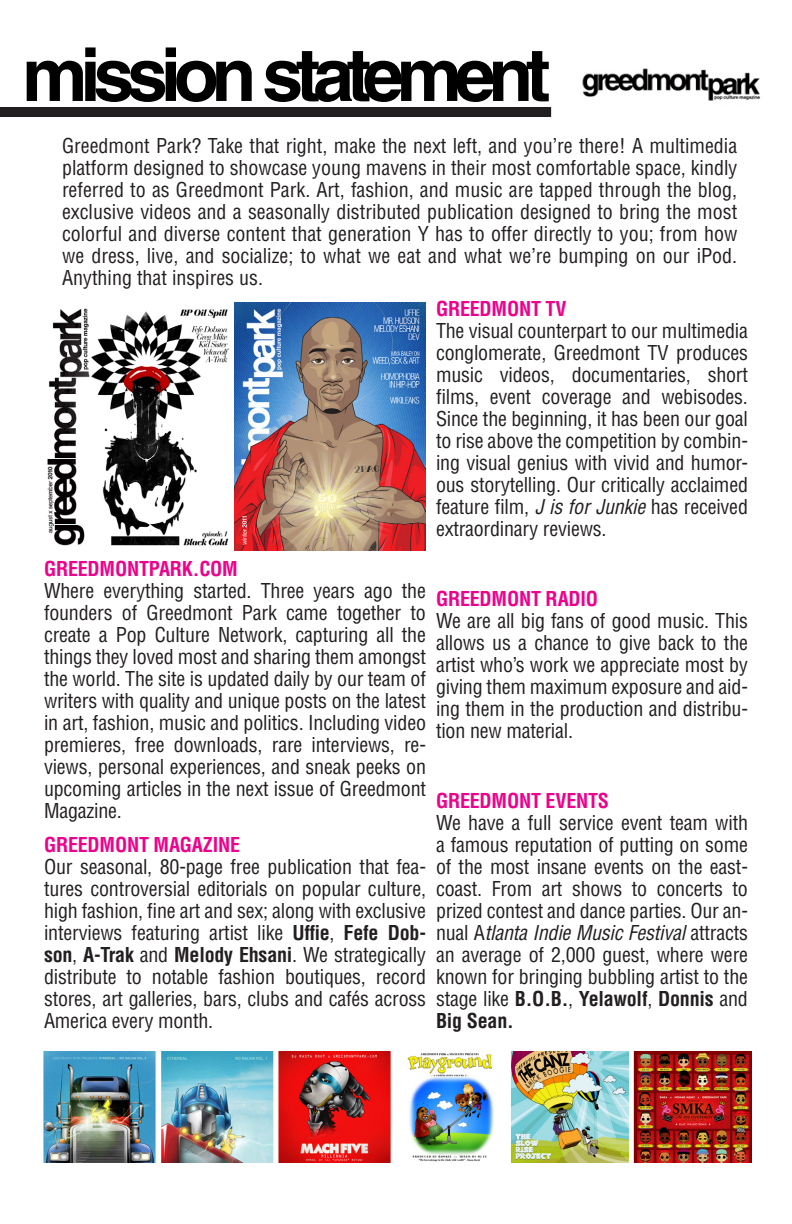
<style>
.page{position:relative;width:792px;height:1224px;background:#fff}
.page>*{position:absolute;margin:0;border:0;box-sizing:border-box;transform-origin:0 0}
.t1{font:700 73.8px "Helvetica LT Std";letter-spacing:-.1em;color:#000}
.t2{font:condensed 20px/22px "Helvetica LT Std";letter-spacing:-.01em;color:#231f20;text-align:justify}
.t3{font:700 condensed 20px "Helvetica LT Std";letter-spacing:-.01em;color:#ed028c}
.s1{font-weight:700}
.s2{font-style:italic}
</style>
<div class="page">
<img style="left:47px;top:302px;width:379px;height:249px">
<div style="left:0;top:107px;width:551px;height:10px;background:#231f20"></div>
<img style="left:43px;top:1051px;width:709px;height:112px">
<img style="left:582px;top:68px;width:179px;height:33px">
<p class="t1" style="left:22px;top:30px;width:530px">mission statement</p>
<p class="t2" style="left:62px;top:134px;width:677px">Greedmont Park? Take that right, make the next left, and you’re there! A multimedia platform designed to showcase young mavens in their most comfortable space, kindly referred to as Greedmont Park. Art, fashion, and music are tapped through the blog, exclusive videos and a seasonally distributed publication designed to bring the most colorful and diverse content that generation Y has to offer directly to you; from how we dress, live, and socialize; to what we eat and what we’re bumping on our iPod.<br>Anything that inspires us.</p>
<p class="t3" style="left:44px;top:557px;width:195px">GREEDMONTPARK.COM</p>
<p class="t2" style="left:44px;top:580px;width:384px">Where everything started. Three years ago the founders of Greedmont Park came together to create a Pop Culture Network, capturing all the things they loved most and sharing them amongst the world. The site is updated daily by our team of writers with quality and unique posts on the latest in art, fashion, music and politics. Including video premieres, free downloads, rare interviews, re&shy;views, personal experiences, and sneak peeks on upcoming articles in the next issue of Greedmont Magazine.</p>
<p class="t3" style="left:44px;top:833px;width:198px">GREEDMONT MAGAZINE</p>
<p class="t2" style="left:44px;top:856px;width:384px">Our seasonal, 80-page free publication that fea&shy;tures controversial editorials on popular culture, high fashion, fine art and sex; along with exclusive interviews featuring artist like <span class="s1">Uffie</span>, <span class="s1">Fefe Dob&shy;son</span>, <span class="s1">A-Trak</span> and <span class="s1">Melody Ehsani</span>. We strategically distribute to notable fashion boutiques, record stores, art galleries, bars, clubs and cafés across America every month.</p>
<p class="t3" style="left:436px;top:297px;width:132px">GREEDMONT TV</p>
<p class="t2" style="left:436px;top:320px;width:314px">The visual counterpart to our multimedia conglomerate, Greedmont TV produces music videos, documentaries, short films, event coverage and webisodes.<br>Since the beginning, it has been our goal to rise above the competition by combin&shy;ing visual genius with vivid and humor&shy;ous storytelling. Our critically acclaimed feature film, <span class="s2">J is for Junkie</span> has received extraordinary reviews.</p>
<p class="t3" style="left:436px;top:587px;width:164px">GREEDMONT RADIO</p>
<p class="t2" style="left:436px;top:610px;width:314px">We are all big fans of good music. This allows us a chance to give back to the artist who’s work we appreciate most by giving them maximum exposure and aid&shy;ing them in the production and distribu&shy;tion new material.</p>
<p class="t3" style="left:436px;top:789px;width:175px">GREEDMONT EVENTS</p>
<p class="t2" style="left:436px;top:812px;width:314px">We have a full service event team with a famous reputation of putting on some of the most insane events on the east&shy;coast. From art shows to concerts to prized contest and dance parties. Our an&shy;nual A<span class="s2">tlanta Indie Music Festival</span> attracts an average of 2,000 guest, where were known for bringing bubbling artist to the stage like <span class="s1">B.O.B.</span>, <span class="s1">Yelawolf</span>, <span class="s1">Donnis</span> and <span class="s1">Big Sean.</span></p>
</div>
